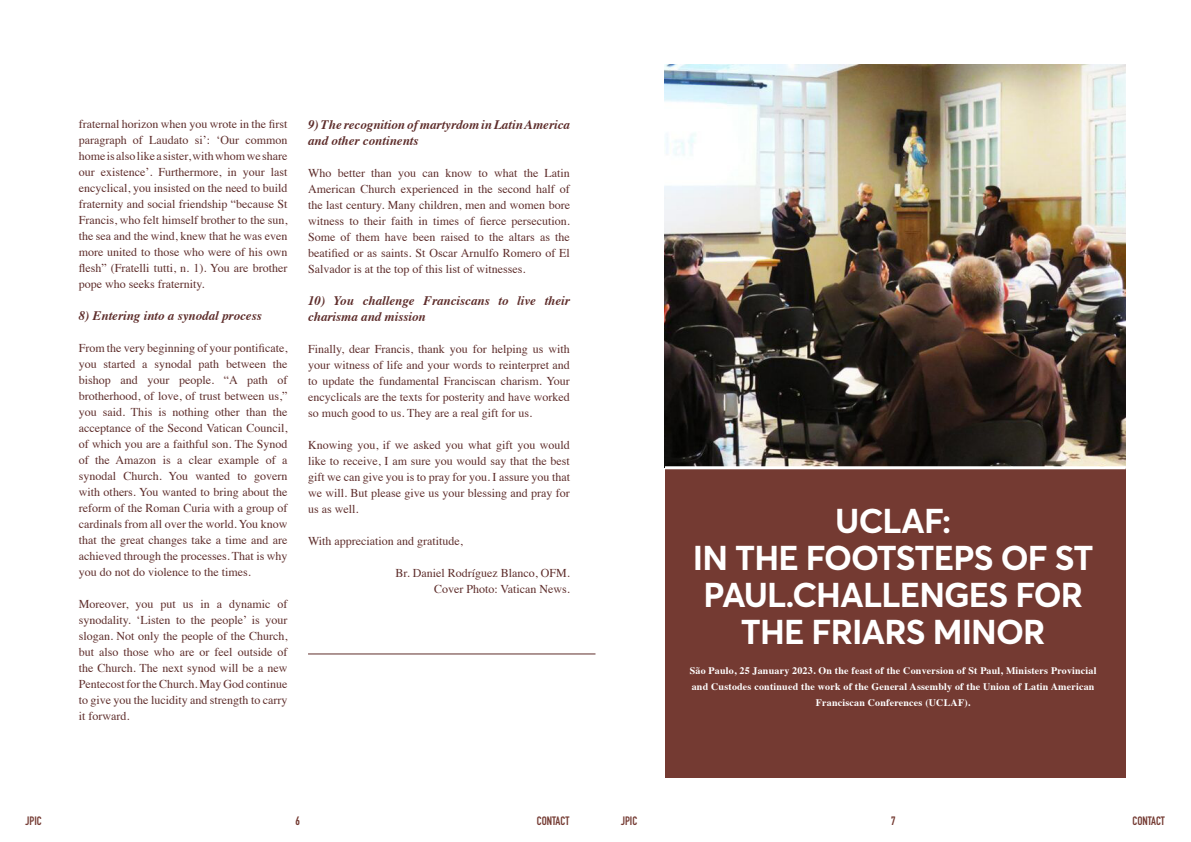
<style>
.page{position:relative;width:1191px;height:842px;background:#fff}
.page>*{position:absolute;margin:0;border:0;box-sizing:border-box;transform-origin:0 0}
.t1{font:700 34px/37px "Averta";letter-spacing:-.025em;color:#fff;text-align:center}
.t2{font:italic 700 13px/16px "Times";color:#5e2d2b}
.t3{font:12px/16px "Times";color:#5e2d2b;text-align:justify}
.t4{font:700 12px "DIN Condensed";color:#743a32}
.t5{font:700 10px/16px "Times";letter-spacing:.02em;color:#fff;text-align:center}
</style>
<div class="page">
<div style="left:665px;top:459px;width:460px;height:318px;background:#743a32"></div>
<img style="left:665px;top:64px;width:460px;height:402px">
<hr style="left:665px;top:466px;width:460px;height:3px;background:#fff">
<hr style="left:308px;top:653px;width:287px;height:1px;background:#5e2d2b">
<p class="t3" style="left:79px;top:115px;width:210px">fraternal horizon when you wrote in the first paragraph of Laudato si’: ‘Our common home is also like a sister, with whom we share our existence’. Furthermore, in your last encyclical, you insisted on the need to build fraternity and social friendship “because St Francis, who felt himself brother to the sun, the sea and the wind, knew that he was even more united to those who were of his own flesh” (Fratelli tutti, n. 1). You are brother pope who seeks fraternity.</p>
<p class="t2" style="left:79px;top:307px;width:185px">8) Entering into a synodal process</p>
<p class="t3" style="left:79px;top:339px;width:210px">From the very beginning of your pontificate, you started a synodal path between the bishop and your people. “A path of brotherhood, of love, of trust between us,” you said. This is nothing other than the acceptance of the Second Vatican Council, of which you are a faithful son. The Synod of the Amazon is a clear example of a synodal Church. You wanted to govern with others. You wanted to bring about the reform of the Roman Curia with a group of cardinals from all over the world. You know that the great changes take a time and are achieved through the processes. That is why you do not do violence to the times.</p>
<p class="t3" style="left:79px;top:595px;width:210px">Moreover, you put us in a dynamic of synodality. ‘Listen to the people’ is your slogan. Not only the people of the Church, but also those who are or feel outside of the Church. The next synod will be a new Pentecost for the Church. May God continue to give you the lucidity and strength to carry it forward.</p>
<p class="t2" style="left:308px;top:115px;width:263px">9) The recognition of martyrdom in Latin America and other continents</p>
<p class="t3" style="left:308px;top:164px;width:263px">Who better than you can know to what the Latin American Church experienced in the second half of the last century. Many children, men and women bore witness to their faith in times of fierce persecution.<br>Some of them have been raised to the altars as the beatified or as saints. St Oscar Arnulfo Romero of El Salvador is at the top of this list of witnesses.</p>
<p class="t2" style="left:308px;top:291px;width:263px">10) You challenge Franciscans to live their charisma and mission</p>
<p class="t3" style="left:308px;top:340px;width:263px">Finally, dear Francis, thank you for helping us with your witness of life and your words to reinterpret and to update the fundamental Franciscan charism. Your encyclicals are the texts for posterity and have worked so much good to us. They are a real gift for us.</p>
<p class="t3" style="left:308px;top:436px;width:263px">Knowing you, if we asked you what gift you would like to receive, I am sure you would say that the best gift we can give you is to pray for you. I assure you that we will. But please give us your blessing and pray for us as well.</p>
<p class="t3" style="left:308px;top:532px;width:156px">With appreciation and gratitude,</p>
<p class="t3" style="left:395px;top:564px;width:176px;text-align:right">Br. Daniel Rodríguez Blanco, OFM.<br>Cover Photo: Vatican News.</p>
<h1 class="t1" style="left:693px;top:502px;width:402px">UCLAF:<br>IN THE FOOTSTEPS OF ST<br>PAUL.CHALLENGES FOR<br>THE FRIARS MINOR</h1>
<p class="t5" style="left:689px;top:661px;width:408px">São Paulo, 25 January 2023. On the feast of the Conversion of St Paul, Ministers Provincial and Custodes continued the work of the General Assembly of the Union of Latin American<br>Franciscan Conferences (UCLAF).</p>
<p class="t4" style="left:26px;top:813px;width:18px">JPIC</p>
<p class="t4" style="left:537px;top:813px;width:34px">CONTACT</p>
<p class="t4" style="left:621px;top:813px;width:18px">JPIC</p>
<p class="t4" style="left:1132px;top:813px;width:34px">CONTACT</p>
<p class="t4" style="left:295px;top:813px;width:6px">6</p>
<p class="t4" style="left:891px;top:813px;width:6px">7</p>
</div>
